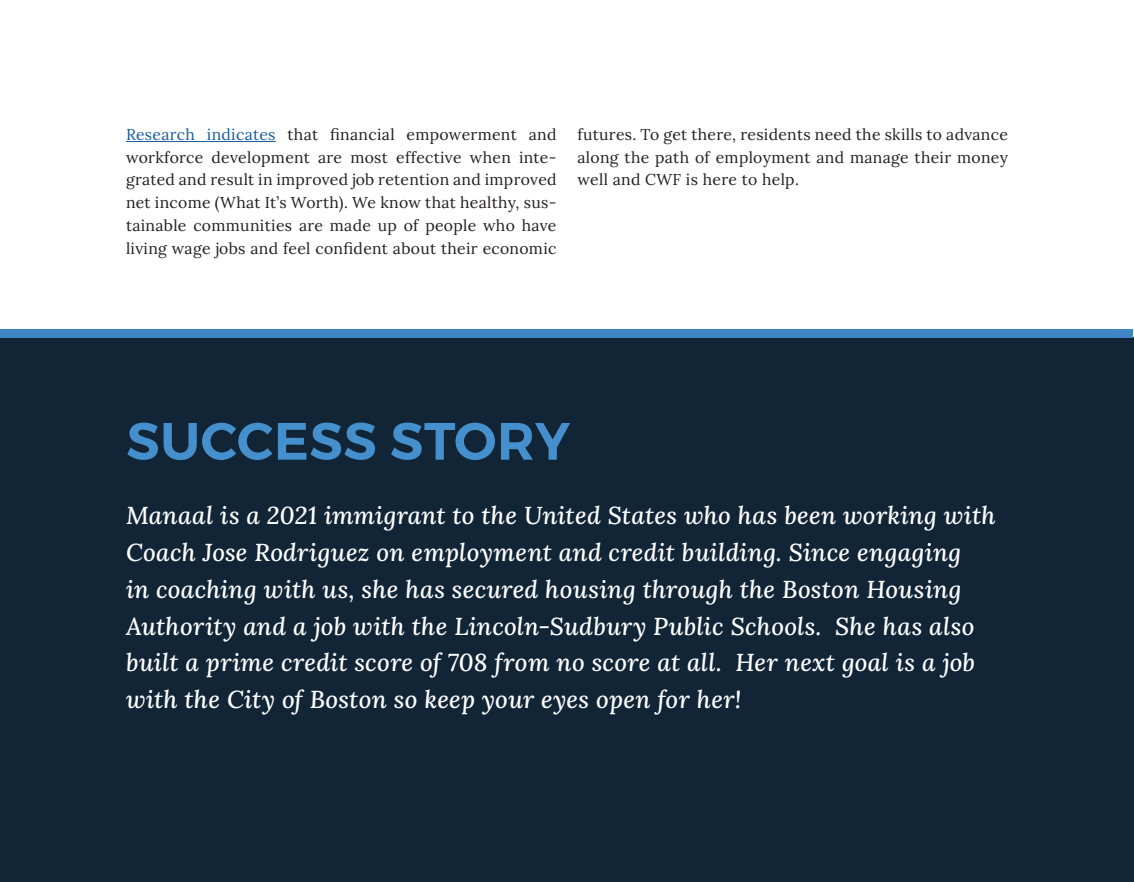
<style>
.page{position:relative;width:1134px;height:882px;background:#fff}
.page>*{position:absolute;margin:0;border:0;box-sizing:border-box;transform-origin:0 0}
.Paragraph_Style_2{font:600 52.5px "Montserrat";letter-spacing:.01em;color:#448fcc}
.t1{font:italic 24.5px/36.8px "Lora";letter-spacing:.01em;color:#fff}
.t2{font:15.75px/22.8px "Lora";letter-spacing:.02em;color:#231f20;text-align:justify}
.s1{color:#175d9e}
</style>
<div class="page">
<div style="left:0;top:338px;width:1134px;height:544px;background:#112537"></div>
<hr style="left:126px;top:141px;width:150px;height:1px;background:#175d9e">
<div style="left:0;top:329px;width:1132px;height:9px;background:#4085c6"></div>
<p class="t2" style="left:126px;top:122px;width:432px"><span class="s1">Research indicates</span> that financial empowerment and workforce development are most effective when inte&shy;grated and result in improved job retention and improved net income (What It’s Worth). We know that healthy, sus&shy;tainable communities are made up of people who have living wage jobs and feel confident about their economic</p>
<p class="t2" style="left:578px;top:122px;width:432px">futures. To get there, residents need the skills to advance along the path of employment and manage their money well and CWF is here to help.</p>
<p class="Paragraph_Style_2" style="left:126px;top:409px;width:445px">SUCCESS STORY</p>
<p class="t1" style="left:126px;top:497px;width:871px">Manaal is a 2021 immigrant to the United States who has been working with Coach Jose Rodriguez on employment and credit building. Since engaging<br>in coaching with us, she has secured housing through the Boston Housing Authority and a job with the Lincoln-Sudbury Public Schools. She has also built a prime credit score of 708 from no score at all. Her next goal is a job with the City of Boston so keep your eyes open for her!</p>
</div>
